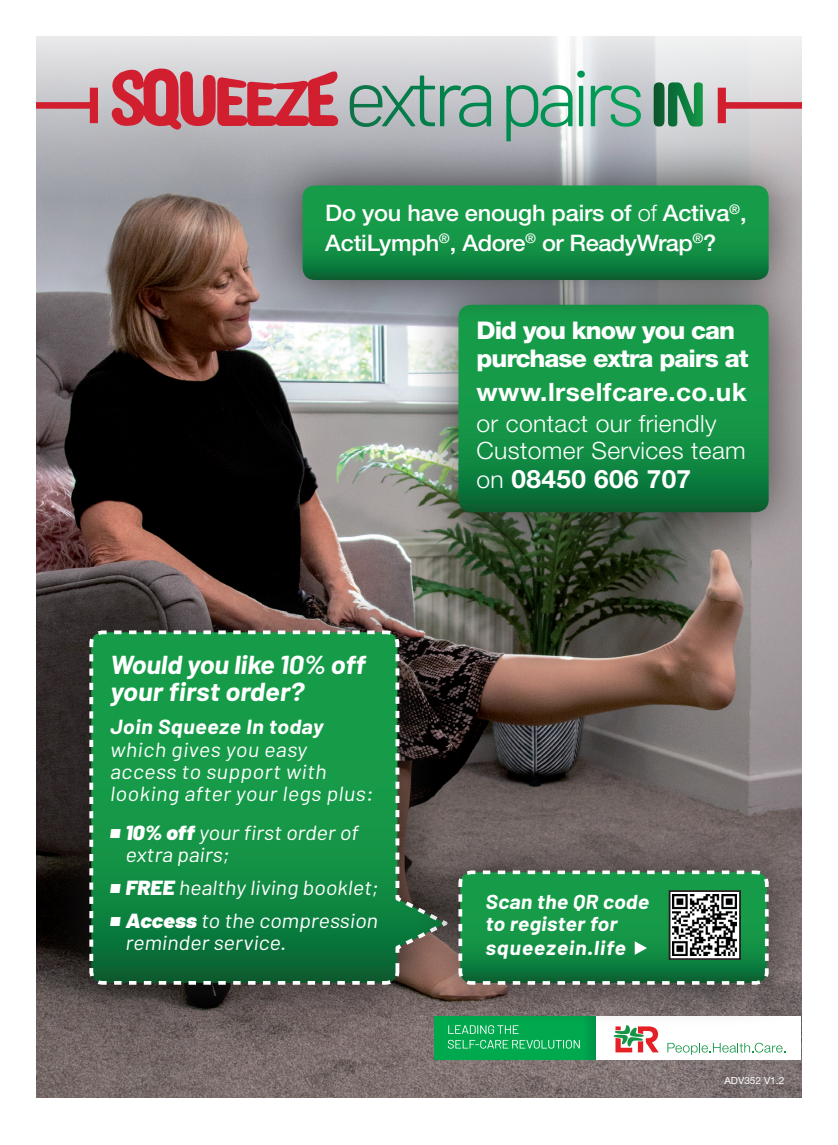
<style>
.page{position:relative;width:838px;height:1145px;background:#fff}
.page>*{position:absolute;margin:0;border:0;box-sizing:border-box;transform-origin:0 0}
.t1{font:700 26.07px/28px "Barlow";color:#fff}
.t2{font:700 25.38px "Helvetica Neue LT Pro";letter-spacing:.015em;color:#fff}
.t3{font:800 24.5px/27.3px "Helvetica Neue LT Pro";letter-spacing:-.04em;color:#fff}
.t4{font:300 23.8px/26.8px "Helvetica Neue LT Pro";letter-spacing:.015em;color:#fff}
.t5{font:500 22.75px/29.6px "Helvetica Neue LT Pro";letter-spacing:-.01em;color:#fff}
.t6{font:20.47px/22.4px "Barlow";color:#fff}
.t7{font:700 20.47px "Barlow";color:#fff}
.t8{font:700 20.12px/22.8px "Barlow";color:#fff}
.t9{font:9.8px "Helvetica Neue LT Pro";color:#fff}
.s1{font-weight:300}
.s2{font-weight:900}
.s3{font-weight:300;font-size:23.8px}
</style>
<div class="page">
<img style="left:37px;top:198px;width:764px;height:900px">
<svg style="left:434px;top:1029px;width:162px;height:31px;background:#00a74e"></svg>
<div style="left:596px;top:1016px;width:205px;height:44px;background:#fff"></div>
<svg style="left:448px;top:1029px;width:70px;height:5px"></svg>
<svg style="left:448px;top:1040px;width:131px;height:9px"></svg>
<svg style="left:613px;top:1029px;width:45px;height:23px"></svg>
<svg style="left:667px;top:1043px;width:118px;height:12px"></svg>
<div style="left:405px;top:254px;width:396px;height:309px;background:#231f20;opacity:.75"></div>
<svg style="left:458px;top:328px;width:310px;height:184px;background:#128e44"></svg>
<div style="left:42px;top:585px;width:446px;height:445px;background:#231f20;opacity:.75"></div>
<svg style="left:87px;top:629px;width:367px;height:358px;background:#1c8544"></svg>
<div style="left:412px;top:826px;width:389px;height:203px;background:#231f20;opacity:.75"></div>
<svg style="left:456px;top:869px;width:314px;height:118px;background:#248f4e"></svg>
<div style="left:669px;top:891px;width:71px;height:68px;background:linear-gradient(to right,#fff,#fff)"></div>
<img style="left:673px;top:894px;width:63px;height:62px">
<div style="left:668px;top:890px;width:72px;height:70px;border:2px solid #231f20"></div>
<svg style="left:37px;top:37px;width:764px;height:161px;background:#cacdcf"></svg>
<svg style="left:112px;top:62px;width:226px;height:70px;background:#cd7781"></svg>
<svg style="left:349px;top:71px;width:235px;height:66px;background:#9ebab2"></svg>
<svg style="left:653px;top:82px;width:49px;height:45px;background:#4d936c"></svg>
<div style="left:721px;top:102px;width:80px;height:7px;background:#d21f2f"></div>
<div style="left:717px;top:88px;width:8px;height:35px;background:#d21f2f"></div>
<div style="left:37px;top:102px;width:57px;height:7px;background:#d21f2f"></div>
<div style="left:90px;top:88px;width:8px;height:35px;background:#d21f2f"></div>
<div style="left:253px;top:137px;width:548px;height:191px;background:#231f20;opacity:.75"></div>
<svg style="left:302px;top:185px;width:466px;height:95px;background:#138f45"></svg>
<div style="left:409px;top:1107px;width:20px;height:20px;border:2px solid #fff;border-radius:50%"></div>
<p class="t5" style="left:325px;top:198px;width:423px">Do you have enough pairs of <span class="s1">of</span> Activa<sup>®</sup>,<br>ActiLymph<sup>®</sup>, Adore<sup>®</sup> or ReadyWrap<sup>®</sup>?</p>
<p class="t1" style="left:110px;top:650px;width:261px">Would you like 10% off your first order?</p>
<p class="t7" style="left:110px;top:714px;width:218px">Join Squeeze In today</p>
<p class="t6" style="left:110px;top:738px;width:268px">which gives you easy access to support with looking after your legs plus:</p>
<p class="t6" style="left:125px;top:821px;width:238px;text-indent:-15px">■ <span class="s2">10% off</span> your first order of extra pairs;</p>
<p class="t6" style="left:110px;top:876px;width:273px">■ <span class="s2">FREE</span> healthy living booklet;</p>
<p class="t6" style="left:125px;top:909px;width:257px;text-indent:-15px">■ <span class="s2">Access</span> to the compression reminder service.</p>
<p class="t3" style="left:476px;top:317px;width:273px">Did you know you can purchase extra pairs at</p>
<p class="t2" style="left:476px;top:377px;width:272px">www.lrselfcare.co.uk</p>
<p class="t4" style="left:476px;top:410px;width:271px">or contact our friendly<br>Customer Services team</p>
<p class="t2" style="left:476px;top:463px;width:216px"><span class="s3">on</span> 08450 606 707</p>
<p class="t8" style="left:485px;top:891px;width:168px">Scan the QR code to register for squeezein.life</p>
<p class="t9" style="left:724px;top:1075px;width:62px">ADV352 V1.2</p>
</div>
